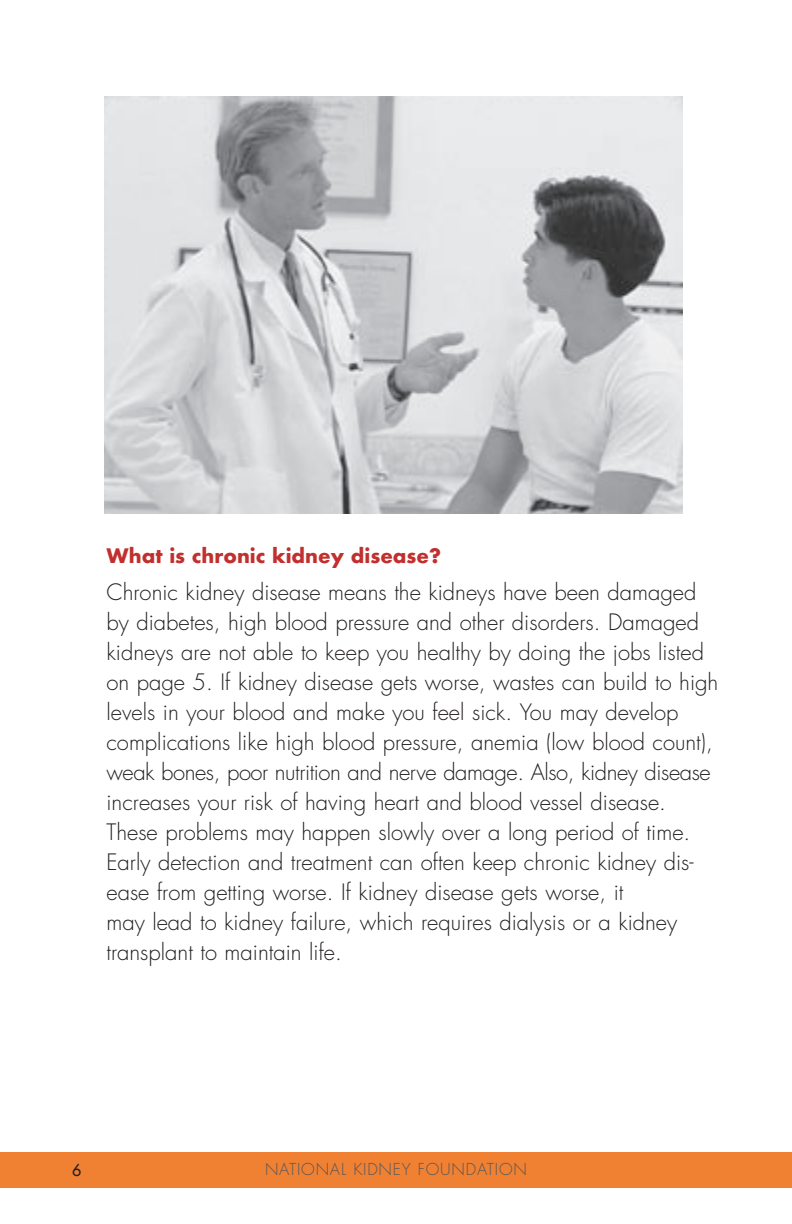
<style>
.page{position:relative;width:792px;height:1224px;background:#fff}
.page>*{position:absolute;margin:0;border:0;box-sizing:border-box;transform-origin:0 0}
.t1{font:300 22px/30px "Futura";color:#231f20}
.t2{font:22px "Futura Bld";color:#c1302e}
.t3{font:300 16px "Futura";letter-spacing:.05em;color:#57585a}
.t4{font:16px "Futura";color:#231f20}
.t5{font:300 14px "Futura";color:#57585a}
</style>
<div class="page">
<div style="left:0;top:1152px;width:792px;height:36px;background:#f08032"></div>
<img style="left:105px;top:96px;width:577px;height:417px">
<p class="t2" style="left:106px;top:541px;width:336px">What is chronic kidney disease?</p>
<p class="t1" style="left:106px;top:578px;width:613px">Chronic kidney disease means the kidneys have been damaged by diabetes, high blood pressure and other disorders. Damaged kidneys are not able to keep you healthy by doing the jobs listed on page 5. If kidney disease gets worse, wastes can build to high levels in your blood and make you feel sick. You may develop complications like high blood pressure, anemia (low blood count), weak bones, poor nutrition and nerve damage. Also, kidney disease increases your risk of having heart and blood vessel disease.<br>These problems may happen slowly over a long period of time.<br>Early detection and treatment can often keep chronic kidney dis&shy;ease from getting worse. If kidney disease gets worse, it<br>may lead to kidney failure, which requires dialysis or a kidney transplant to maintain life.</p>
<p class="t5" style="left:350px;top:1159px;width:165px">National Kidney Foundation</p>
<p class="t4" style="left:72px;top:1159px;width:13px">66</p>
<p class="t3" style="left:265px;top:1160px;width:263px">NATIONAL KIDNEY FOUNDATION</p>
</div>
